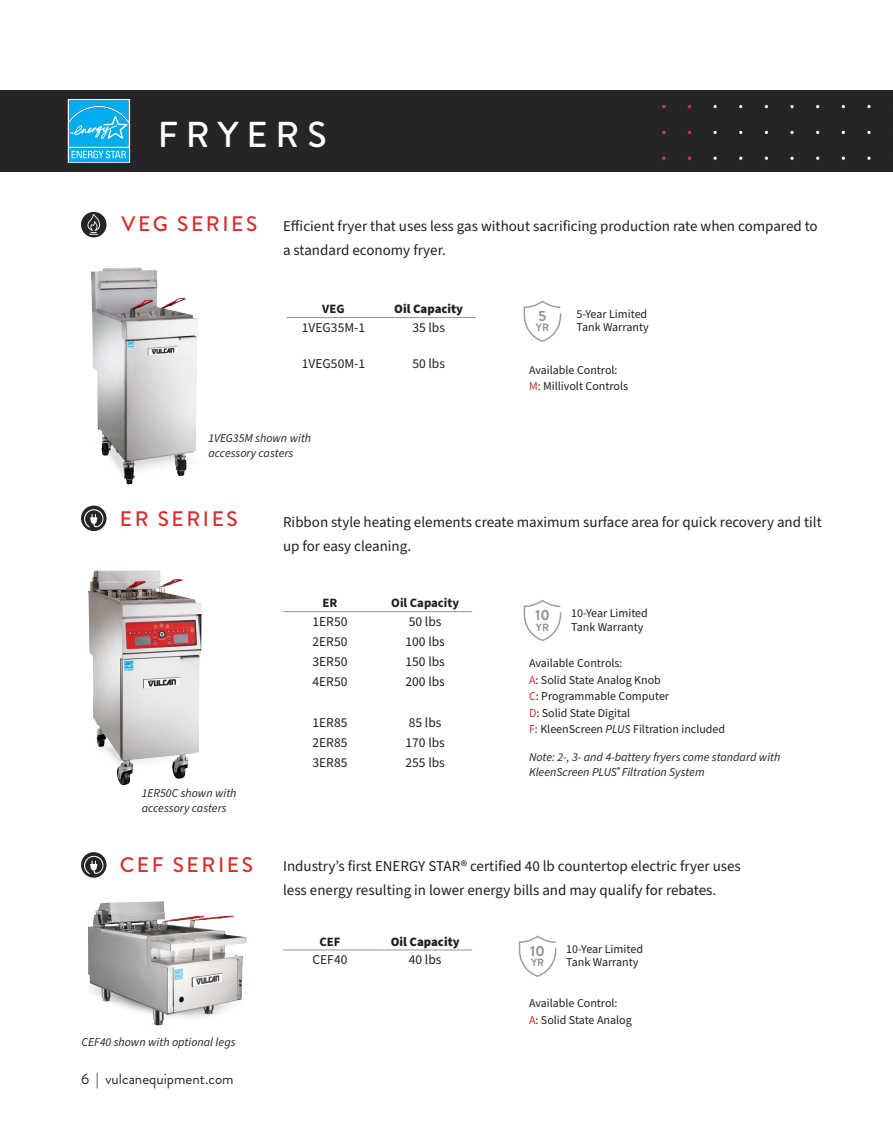
<style>
.page{position:relative;width:893px;height:1127px;background:#fff}
.page>*{position:absolute;margin:0;border:0;box-sizing:border-box;transform-origin:0 0}
.t1{font:500 36px "Brandon Grotesque";letter-spacing:.22em;color:#fff}
.Red_Sub_header{font:500 21px "Brandon Grotesque";letter-spacing:.12em;color:#d82f2f}
.Black_body{font:15px/24px "Source Sans Pro";color:#231f20}
.t2{font:15px "Brandon Grotesque";color:#262526}
.t3{font:700 14.7px "Brandon Grotesque";color:#262526}
.Chart_Copy_Center{font:13.5px "Source Sans Pro";color:#231f20}
.Chart_Top_bold_centered{font:900 12.75px "Source Sans Pro";color:#231f20}
.Chart_Top_bold_centered-2{font:700 12.75px "Source Sans Pro";color:#231f20}
.White_SS_9pt_Bold_Centered_Normal{font:12px "Source Sans Pro";color:#231f20}
.italic_left{font:italic 12px/15px "Source Sans Pro";color:#262526}
.Black_body-2{font:12px/13.5px "Source Sans Pro";color:#231f20}
.t4{font:700 10.5px "Brandon Grotesque";color:#262526}
.s1{color:#d82f2f}
.s2{font-style:italic}
</style>
<div class="page">
<div style="left:0;top:90px;width:893px;height:81px;background:#262526"></div>
<svg style="left:68px;top:99px;width:62px;height:64px"></svg>
<img style="left:663px;top:105px;width:208px;height:55px">
<hr style="left:287px;top:317px;width:94px;height:1px;background:#939598">
<hr style="left:381px;top:317px;width:95px;height:1px;background:#939598">
<svg style="left:187px;top:441px;width:9px;height:20px"></svg>
<img style="left:91px;top:268px;width:96px;height:216px">
<img style="left:88px;top:571px;width:114px;height:214px">
<hr style="left:283px;top:611px;width:95px;height:1px;background:#939598">
<hr style="left:378px;top:611px;width:94px;height:1px;background:#939598">
<hr style="left:283px;top:950px;width:95px;height:1px;background:#939598">
<hr style="left:378px;top:950px;width:94px;height:1px;background:#939598">
<img style="left:89px;top:901px;width:158px;height:125px">
<svg style="left:523px;top:599px;width:39px;height:42px"></svg>
<svg style="left:518px;top:935px;width:39px;height:42px"></svg>
<svg style="left:523px;top:300px;width:39px;height:42px"></svg>
<svg style="left:81px;top:505px;width:25px;height:26px"></svg>
<svg style="left:84px;top:509px;width:20px;height:18px"></svg>
<div style="left:81px;top:212px;width:25px;height:25px;background:#262526;border-radius:50%"></div>
<svg style="left:88px;top:214px;width:12px;height:21px"></svg>
<div style="left:81px;top:852px;width:25px;height:25px;background:#262526;border-radius:50%"></div>
<svg style="left:84px;top:856px;width:20px;height:18px"></svg>
<h1 class="t1" style="left:158px;top:109px;width:171px">FRYERS</h1>
<p class="Red_Sub_header" style="left:122px;top:209px;width:137px">VEG SERIES</p>
<p class="Black_body" style="left:283px;top:215px;width:536px">Efficient fryer that uses less gas without sacrificing production rate when compared to a standard economy fryer.</p>
<p class="Chart_Top_bold_centered-2" style="left:322px;top:300px;width:24px">VEG</p>
<p class="Chart_Top_bold_centered" style="left:394px;top:300px;width:70px">Oil Capacity</p>
<p class="Chart_Copy_Center" style="left:302px;top:318px;width:65px">1VEG35M-1</p>
<p class="Chart_Copy_Center" style="left:412px;top:318px;width:34px">35 lbs</p>
<p class="Chart_Copy_Center" style="left:302px;top:354px;width:65px">1VEG50M-1</p>
<p class="Chart_Copy_Center" style="left:412px;top:354px;width:34px">50 lbs</p>
<p class="t3" style="left:538px;top:306px;width:9px">5</p>
<p class="t4" style="left:536px;top:320px;width:15px">YR</p>
<p class="Black_body-2" style="left:576px;top:307px;width:74px">5-Year Limited<br>Tank Warranty</p>
<p class="White_SS_9pt_Bold_Centered_Normal" style="left:529px;top:361px;width:90px">Available Control:</p>
<p class="White_SS_9pt_Bold_Centered_Normal" style="left:529px;top:378px;width:101px"><span class="s1">M</span>: Millivolt Controls</p>
<p class="italic_left" style="left:208px;top:431px;width:104px">1VEG35M shown with accessory casters</p>
<p class="Red_Sub_header" style="left:120px;top:504px;width:120px">ER SERIES</p>
<p class="Black_body" style="left:283px;top:510px;width:540px">Ribbon style heating elements create maximum surface area for quick recovery and tilt up for easy cleaning.</p>
<p class="italic_left" style="left:142px;top:786px;width:96px">1ER50C shown with accessory casters</p>
<p class="Red_Sub_header" style="left:120px;top:850px;width:135px">CEF SERIES</p>
<p class="italic_left" style="left:81px;top:1035px;width:156px">CEF40 shown with optional legs</p>
<p class="t2" style="left:81px;top:1069px;width:154px">6 | vulcanequipment.com</p>
<p class="Chart_Top_bold_centered-2" style="left:322px;top:594px;width:16px">ER</p>
<p class="Chart_Top_bold_centered-2" style="left:391px;top:594px;width:69px">Oil Capacity</p>
<p class="Chart_Copy_Center" style="left:312px;top:612px;width:36px">1ER50</p>
<p class="Chart_Copy_Center" style="left:409px;top:612px;width:34px">50 lbs</p>
<p class="Chart_Copy_Center" style="left:312px;top:632px;width:36px">2ER50</p>
<p class="Chart_Copy_Center" style="left:405px;top:632px;width:41px">100 lbs</p>
<p class="Chart_Copy_Center" style="left:312px;top:652px;width:36px">3ER50</p>
<p class="Chart_Copy_Center" style="left:405px;top:652px;width:41px">150 lbs</p>
<p class="Chart_Copy_Center" style="left:312px;top:673px;width:36px">4ER50</p>
<p class="Chart_Copy_Center" style="left:405px;top:673px;width:41px">200 lbs</p>
<p class="Chart_Copy_Center" style="left:312px;top:713px;width:36px">1ER85</p>
<p class="Chart_Copy_Center" style="left:409px;top:713px;width:34px">85 lbs</p>
<p class="Chart_Copy_Center" style="left:312px;top:733px;width:36px">2ER85</p>
<p class="Chart_Copy_Center" style="left:405px;top:733px;width:41px">170 lbs</p>
<p class="Chart_Copy_Center" style="left:312px;top:754px;width:36px">3ER85</p>
<p class="Chart_Copy_Center" style="left:405px;top:754px;width:41px">255 lbs</p>
<p class="t3" style="left:535px;top:605px;width:16px">10</p>
<p class="t4" style="left:536px;top:620px;width:15px">YR</p>
<p class="Black_body-2" style="left:571px;top:607px;width:78px">10-Year Limited<br>Tank Warranty</p>
<p class="White_SS_9pt_Bold_Centered_Normal" style="left:529px;top:655px;width:95px">Available Controls:</p>
<p class="White_SS_9pt_Bold_Centered_Normal" style="left:529px;top:672px;width:133px"><span class="s1">A</span>: Solid State Analog Knob</p>
<p class="White_SS_9pt_Bold_Centered_Normal" style="left:529px;top:688px;width:142px"><span class="s1">C</span>: Programmable Computer</p>
<p class="White_SS_9pt_Bold_Centered_Normal" style="left:529px;top:705px;width:103px"><span class="s1">D</span>: Solid State Digital</p>
<p class="White_SS_9pt_Bold_Centered_Normal" style="left:529px;top:721px;width:198px"><span class="s1">F</span>: KleenScreen <span class="s2">PLUS</span> Filtration included</p>
<p class="italic_left" style="left:529px;top:750px;width:253px">Note: 2-, 3- and 4-battery fryers come standard with<br>KleenScreen PLUS<sup>®</sup> Filtration System</p>
<p class="Black_body" style="left:283px;top:854px;width:459px">Industry’s first ENERGY STAR® certified 40 lb countertop electric fryer uses less energy resulting in lower energy bills and may qualify for rebates.</p>
<p class="Chart_Top_bold_centered-2" style="left:319px;top:933px;width:23px">CEF</p>
<p class="Chart_Top_bold_centered" style="left:391px;top:932px;width:70px">Oil Capacity</p>
<p class="Chart_Copy_Center" style="left:312px;top:950px;width:36px">CEF40</p>
<p class="Chart_Copy_Center" style="left:409px;top:950px;width:34px">40 lbs</p>
<p class="t3" style="left:530px;top:940px;width:16px">10</p>
<p class="t4" style="left:531px;top:955px;width:15px">YR</p>
<p class="Black_body-2" style="left:566px;top:942px;width:78px">10-Year Limited<br>Tank Warranty</p>
<p class="White_SS_9pt_Bold_Centered_Normal" style="left:529px;top:995px;width:90px">Available Control:</p>
<p class="White_SS_9pt_Bold_Centered_Normal" style="left:529px;top:1012px;width:104px"><span class="s1">A</span>: Solid State Analog</p>
</div>
